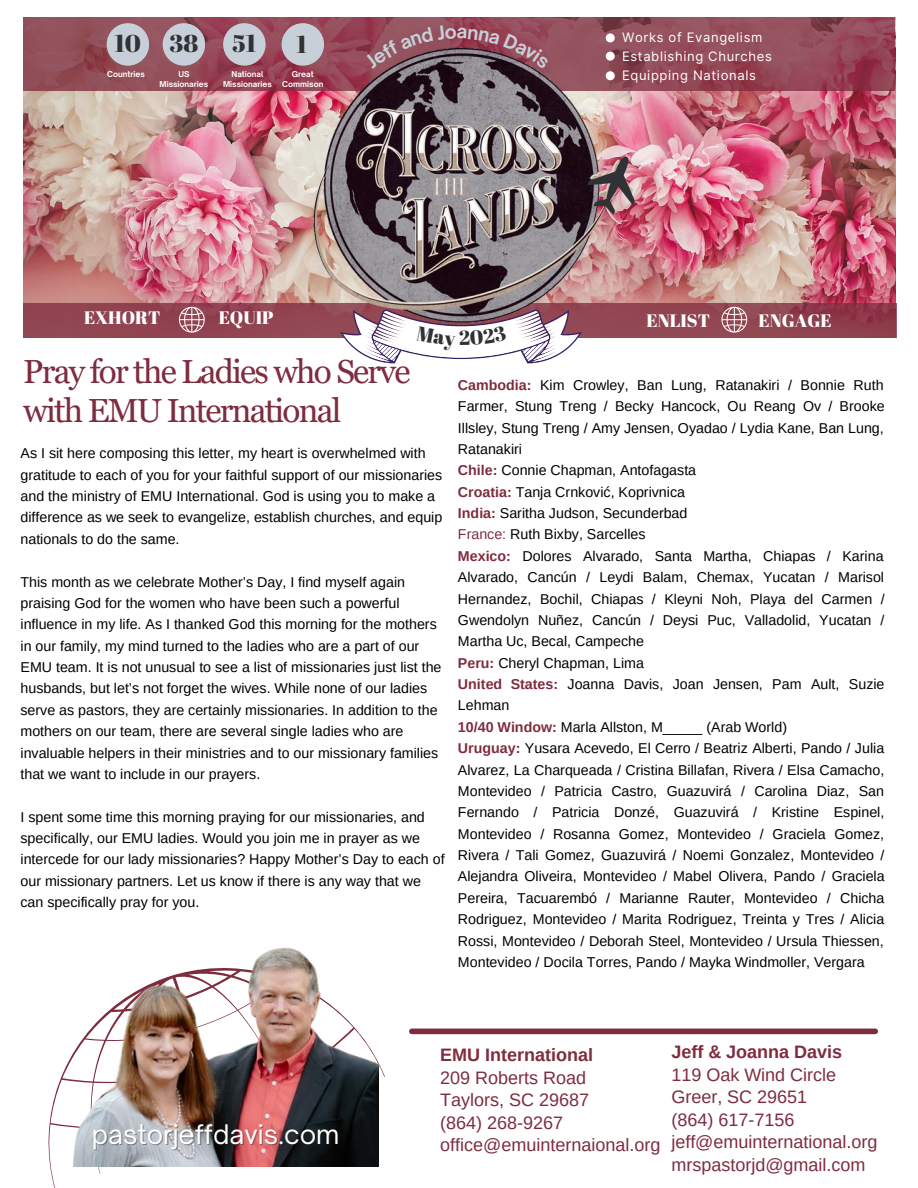
<style>
.page{position:relative;width:918px;height:1188px;background:#fff}
.page>*{position:absolute;margin:0;border:0;box-sizing:border-box;transform-origin:0 0}
.t1{font:33.45px/38.2px "Georgia Pro";letter-spacing:-.055em;color:#7e2c3e}
.t2{font:25.8px "Open Sauce One";color:#fff}
.t3{font:24.3px "Abril Fatface";color:#303235}
.t4{font:18px/22.5px "Arimo";color:#7e2c3e}
.t5{font:700 18px "Arimo";color:#7e2c3e}
.t6{font:18px "Abril Fatface";color:#fff}
.t7{font:14.25px/21.3px "Arimo";color:#000}
.t8{font:13.05px/19.6px "Inter";letter-spacing:.05em;color:#fff}
.t9{font:700 7.8px/10.5px "Open Sauce One";color:#fff;text-align:center}
.s1{font-weight:700;color:#7e2c3e}
.s2{color:#7e2c3e}
</style>
<div class="page">
<svg style="left:48px;top:1062px;width:337px;height:126px"></svg>
<div style="left:412px;top:1029px;width:463px;height:5px;background:#7e2c3e"></div>
<img style="left:68px;top:947px;width:310px;height:220px">
<img style="left:23px;top:91px;width:872px;height:212px">
<svg style="left:23px;top:18px;width:872px;height:73px;fill:#944d5a"></svg>
<div style="left:107px;top:23px;width:42px;height:43px;background:#c7d0d8;border-radius:50%"></div>
<div style="left:163px;top:23px;width:42px;height:43px;background:#c7d0d8;border-radius:50%"></div>
<div style="left:223px;top:23px;width:43px;height:43px;background:#c7d0d8;border-radius:50%"></div>
<svg style="left:23px;top:303px;width:873px;height:34px;fill:#914450"></svg>
<svg style="left:179px;top:307px;width:26px;height:26px"></svg>
<svg style="left:721px;top:307px;width:26px;height:26px"></svg>
<img style="left:275px;top:17px;width:385px;height:314px">
<img style="left:579px;top:153px;width:74px;height:71px">
<svg style="left:340px;top:309px;width:242px;height:54px"></svg>
<svg style="left:364px;top:43px;width:29px;height:26px"></svg>
<svg style="left:400px;top:25px;width:150px;height:44px"></svg>
<h3 class="t3" style="left:233px;top:26px;width:25px">51</h3>
<h3 class="t3" style="left:115px;top:27px;width:85px">10 38</h3>
<p class="t9" style="left:107px;top:69px;width:39px">Countries</p>
<p class="t9" style="left:160px;top:68px;width:50px">US<br>Missionaries</p>
<p class="t9" style="left:223px;top:68px;width:50px">National<br>Missionaries</p>
<h3 class="t3" style="left:296px;top:28px;width:12px">1</h3>
<p class="t9" style="left:282px;top:68px;width:43px">Great<br>Commison</p>
<p class="t8" style="left:622px;top:28px;width:142px">Works of Evangelism</p>
<p class="t8" style="left:622px;top:46px;width:151px">Establishing Churches<br>Equipping Nationals</p>
<p class="t6" style="left:84px;top:305px;width:78px">EXHORT</p>
<p class="t6" style="left:219px;top:305px;width:56px">EQUIP</p>
<h1 class="t1" style="left:23px;top:353px;width:389px">Pray for the Ladies who Serve with EMU International</h1>
<p class="t7" style="left:21px;top:443px;width:423px">As I sit here composing this letter, my heart is overwhelmed with gratitude to each of you for your faithful support of our missionaries and the ministry of EMU International. God is using you to make a difference as we seek to evangelize, establish churches, and equip nationals to do the same.</p>
<p class="t7" style="left:21px;top:571px;width:422px">This month as we celebrate Mother’s Day, I find myself again praising God for the women who have been such a powerful influence in my life. As I thanked God this morning for the mothers in our family, my mind turned to the ladies who are a part of our EMU team. It is not unusual to see a list of missionaries just list the husbands, but let’s not forget the wives. While none of our ladies serve as pastors, they are certainly missionaries. In addition to the mothers on our team, there are several single ladies who are invaluable helpers in their ministries and to our missionary families that we want to include in our prayers.</p>
<p class="t7" style="left:21px;top:806px;width:426px">I spent some time this morning praying for our missionaries, and specifically, our EMU ladies. Would you join me in prayer as we intercede for our lady missionaries? Happy Mother’s Day to each of our missionary partners. Let us know if there is any way that we can specifically pray for you.</p>
<p class="t6" style="left:647px;top:308px;width:65px">ENLIST</p>
<p class="t6" style="left:759px;top:308px;width:75px">ENGAGE</p>
<p class="t7" style="left:458px;top:374px;width:428px"><span class="s1">Cambodia:</span> Kim Crowley, Ban Lung, Ratanakiri / Bonnie Ruth Farmer, Stung Treng / Becky Hancock, Ou Reang Ov / Brooke Illsley, Stung Treng / Amy Jensen, Oyadao / Lydia Kane, Ban Lung, Ratanakiri<br><span class="s1">Chile:</span> Connie Chapman, Antofagasta<br><span class="s1">Croatia:</span> Tanja Crnković, Koprivnica<br><span class="s1">India:</span> Saritha Judson, Secunderbad<br><span class="s2">France:</span> Ruth Bixby, Sarcelles<br><span class="s1">Mexico:</span> Dolores Alvarado, Santa Martha, Chiapas / Karina Alvarado, Cancún / Leydi Balam, Chemax, Yucatan / Marisol Hernandez, Bochil, Chiapas / Kleyni Noh, Playa del Carmen / Gwendolyn Nuñez, Cancún / Deysi Puc, Valladolid, Yucatan / Martha Uc, Becal, Campeche<br><span class="s1">Peru:</span> Cheryl Chapman, Lima<br><span class="s1">United States:</span> Joanna Davis, Joan Jensen, Pam Ault, Suzie Lehman<br><span class="s1">10/40 Window:</span> Marla Allston, M_____ (Arab World)<br><span class="s1">Uruguay:</span> Yusara Acevedo, El Cerro / Beatriz Alberti, Pando / Julia Alvarez, La Charqueada / Cristina Billafan, Rivera / Elsa Camacho, Montevideo / Patricia Castro, Guazuvirá / Carolina Diaz, San Fernando / Patricia Donzé, Guazuvirá / Kristine Espinel, Montevideo / Rosanna Gomez, Montevideo / Graciela Gomez, Rivera / Tali Gomez, Guazuvirá / Noemi Gonzalez, Montevideo / Alejandra Oliveira, Montevideo / Mabel Olivera, Pando / Graciela Pereira, Tacuarembó / Marianne Rauter, Montevideo / Chicha Rodriguez, Montevideo / Marita Rodriguez, Treinta y Tres / Alicia Rossi, Montevideo / Deborah Steel, Montevideo / Ursula Thiessen, Montevideo / Docila Torres, Pando / Mayka Windmoller, Vergara</p>
<h2 class="t2" style="left:92px;top:1118px;width:249px">pastorjeffdavis.com</h2>
<p class="t5" style="left:440px;top:1045px;width:154px">EMU International</p>
<p class="t4" style="left:440px;top:1066px;width:222px">209 Roberts Road<br>Taylors, SC 29687<br>(864) 268-9267 office@emuinternaional.org</p>
<p class="t5" style="left:671px;top:1042px;width:172px">Jeff &amp; Joanna Davis</p>
<p class="t4" style="left:671px;top:1063px;width:208px">119 Oak Wind Circle<br>Greer, SC 29651<br>(864) 617-7156 jeff@emuinternational.org mrspastorjd@gmail.com</p>
</div>
